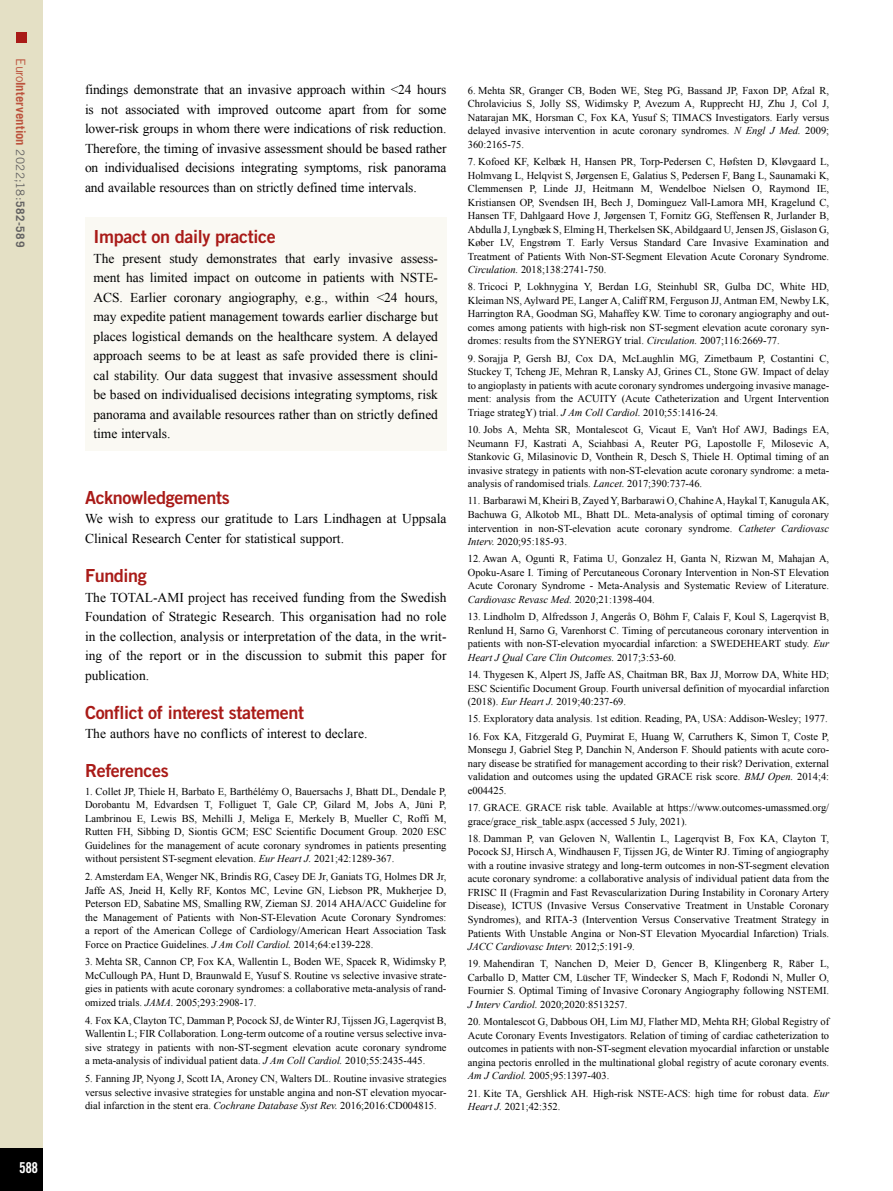
<style>
.page{position:relative;width:893px;height:1191px;background:#fff}
.page>*{position:absolute;margin:0;border:0;box-sizing:border-box;transform-origin:0 0}
.t1{font:18px "Trade Gothic LT Std Bd 2";letter-spacing:-.02em;color:#a91b18}
.t2{font:15px "Trade Gothic LT Std Bd Cn 20";color:#fff}
.t3{font:13.5px/19.5px "Times New Roman";color:#000;text-align:justify}
.t4{font:700 12.75px "Trade Gothic LT Std";letter-spacing:.005em;color:#bc533d}
.t5{font:10.5px/13.5px "Times New Roman";color:#000;text-align:justify}
.s1{font-weight:400}
.s2{font-weight:400;font-size:11.7px;color:#646363}
.s3{font-size:11.7px;color:#646363}
.s4{font-style:italic}
</style>
<div class="page">
<div style="left:0;top:0;width:43px;height:1191px;background:#e4e0c5"></div>
<div style="left:0;top:1148px;width:43px;height:43px;background:#000"></div>
<div style="left:16px;top:32px;width:10px;height:10px;background:#a91b18"></div>
<div style="left:85px;top:217px;width:361px;height:234px;background:#faf9f3"></div>
<p class="t4" style="left:29px;top:58px;width:190px;rotate:90deg"><span class="s1">Euro</span>Intervention <span class="s2">2022;18:</span><span class="s3">582-589</span></p>
<h2 class="t2" style="left:19px;top:1158px;width:21px">588</h2>
<p class="t3" style="left:85px;top:80px;width:363px">findings demonstrate that an invasive approach within &lt;24 hours is not associated with improved outcome apart from for some lower-risk groups in whom there were indications of risk reduction.<br>Therefore, the timing of invasive assessment should be based rather on individualised decisions integrating symptoms, risk panorama and available resources than on strictly defined time intervals.</p>
<h1 class="t1" style="left:94px;top:225px;width:184px">Impact on daily practice</h1>
<p class="t3" style="left:94px;top:248px;width:346px">The present study demonstrates that early invasive assess&shy;ment has limited impact on outcome in patients with NSTE-ACS. Earlier coronary angiography, e.g., within &lt;24 hours, may expedite patient management towards earlier discharge but places logistical demands on the healthcare system. A delayed approach seems to be at least as safe provided there is clini&shy;cal stability. Our data suggest that invasive assessment should be based on individualised decisions integrating symptoms, risk panorama and available resources rather than on strictly defined time intervals.</p>
<h1 class="t1" style="left:85px;top:486px;width:146px">Acknowledgements</h1>
<p class="t3" style="left:85px;top:509px;width:363px">We wish to express our gratitude to Lars Lindhagen at Uppsala<br>Clinical Research Center for statistical support.</p>
<h1 class="t1" style="left:85px;top:564px;width:63px">Funding</h1>
<p class="t3" style="left:85px;top:587px;width:363px">The TOTAL-AMI project has received funding from the Swedish Foundation of Strategic Research. This organisation had no role in the collection, analysis or interpretation of the data, in the writ&shy;ing of the report or in the discussion to submit this paper for publication.</p>
<h1 class="t1" style="left:85px;top:701px;width:220px">Conflict of interest statement</h1>
<p class="t3" style="left:85px;top:723px;width:284px">The authors have no conflicts of interest to declare.</p>
<h1 class="t1" style="left:85px;top:759px;width:85px">References</h1>
<p class="t5" style="left:85px;top:784px;width:363px">1. Collet JP, Thiele H, Barbato E, Barthélémy O, Bauersachs J, Bhatt DL, Dendale P, Dorobantu M, Edvardsen T, Folliguet T, Gale CP, Gilard M, Jobs A, Jüni P, Lambrinou E, Lewis BS, Mehilli J, Meliga E, Merkely B, Mueller C, Roffi M, Rutten FH, Sibbing D, Siontis GCM; ESC Scientific Document Group. 2020 ESC Guidelines for the management of acute coronary syndromes in patients presenting without persistent ST-segment elevation. <span class="s4">Eur Heart J.</span> 2021;42:1289-367.</p>
<p class="t5" style="left:85px;top:869px;width:363px">2. Amsterdam EA, Wenger NK, Brindis RG, Casey DE Jr, Ganiats TG, Holmes DR Jr, Jaffe AS, Jneid H, Kelly RF, Kontos MC, Levine GN, Liebson PR, Mukherjee D, Peterson ED, Sabatine MS, Smalling RW, Zieman SJ. 2014 AHA/ACC Guideline for the Management of Patients with Non-ST-Elevation Acute Coronary Syndromes: a report of the American College of Cardiology/American Heart Association Task Force on Practice Guidelines. <span class="s4">J Am Coll Cardiol.</span> 2014;64:e139-228.</p>
<p class="t5" style="left:85px;top:955px;width:363px">3. Mehta SR, Cannon CP, Fox KA, Wallentin L, Boden WE, Spacek R, Widimsky P, McCullough PA, Hunt D, Braunwald E, Yusuf S. Routine vs selective invasive strate&shy;gies in patients with acute coronary syndromes: a collaborative meta-analysis of rand&shy;omized trials. <span class="s4">JAMA.</span> 2005;293:2908-17.</p>
<p class="t5" style="left:85px;top:1013px;width:363px">4. Fox KA, Clayton TC, Damman P, Pocock SJ, de Winter RJ, Tijssen JG, Lagerqvist B, Wallentin L; FIR Collaboration. Long-term outcome of a routine versus selective inva&shy;sive strategy in patients with non-ST-segment elevation acute coronary syndrome a meta-analysis of individual patient data. <span class="s4">J Am Coll Cardiol.</span> 2010;55:2435-445.</p>
<p class="t5" style="left:85px;top:1071px;width:363px">5. Fanning JP, Nyong J, Scott IA, Aroney CN, Walters DL. Routine invasive strategies versus selective invasive strategies for unstable angina and non-ST elevation myocar&shy;dial infarction in the stent era. <span class="s4">Cochrane Database Syst Rev.</span> 2016;2016:CD004815.</p>
<p class="t5" style="left:468px;top:83px;width:363px">6. Mehta SR, Granger CB, Boden WE, Steg PG, Bassand JP, Faxon DP, Afzal R, Chrolavicius S, Jolly SS, Widimsky P, Avezum A, Rupprecht HJ, Zhu J, Col J, Natarajan MK, Horsman C, Fox KA, Yusuf S; TIMACS Investigators. Early versus delayed invasive intervention in acute coronary syndromes. <span class="s4">N Engl J Med.</span> 2009; 360:2165-75.</p>
<p class="t5" style="left:468px;top:155px;width:363px">7. Kofoed KF, Kelbæk H, Hansen PR, Torp-Pedersen C, Høfsten D, Kløvgaard L, Holmvang L, Helqvist S, Jørgensen E, Galatius S, Pedersen F, Bang L, Saunamaki K, Clemmensen P, Linde JJ, Heitmann M, Wendelboe Nielsen O, Raymond IE, Kristiansen OP, Svendsen IH, Bech J, Dominguez Vall-Lamora MH, Kragelund C, Hansen TF, Dahlgaard Hove J, Jørgensen T, Fornitz GG, Steffensen R, Jurlander B, Abdulla J, Lyngbæk S, Elming H, Therkelsen SK, Abildgaard U, Jensen JS, Gislason G, Køber LV, Engstrøm T. Early Versus Standard Care Invasive Examination and Treatment of Patients With Non-ST-Segment Elevation Acute Coronary Syndrome.<br><span class="s4">Circulation.</span> 2018;138:2741-750.</p>
<p class="t5" style="left:468px;top:280px;width:363px">8. Tricoci P, Lokhnygina Y, Berdan LG, Steinhubl SR, Gulba DC, White HD, Kleiman NS, Aylward PE, Langer A, Califf RM, Ferguson JJ, Antman EM, Newby LK, Harrington RA, Goodman SG, Mahaffey KW. Time to coronary angiography and out&shy;comes among patients with high-risk non ST-segment elevation acute coronary syn&shy;dromes: results from the SYNERGY trial. <span class="s4">Circulation.</span> 2007;116:2669-77.</p>
<p class="t5" style="left:468px;top:351px;width:363px">9. Sorajja P, Gersh BJ, Cox DA, McLaughlin MG, Zimetbaum P, Costantini C, Stuckey T, Tcheng JE, Mehran R, Lansky AJ, Grines CL, Stone GW. Impact of delay to angioplasty in patients with acute coronary syndromes undergoing invasive manage&shy;ment: analysis from the ACUITY (Acute Catheterization and Urgent Intervention Triage strategY) trial. <span class="s4">J Am Coll Cardiol.</span> 2010;55:1416-24.</p>
<p class="t5" style="left:468px;top:423px;width:363px">10. Jobs A, Mehta SR, Montalescot G, Vicaut E, Van't Hof AWJ, Badings EA, Neumann FJ, Kastrati A, Sciahbasi A, Reuter PG, Lapostolle F, Milosevic A, Stankovic G, Milasinovic D, Vonthein R, Desch S, Thiele H. Optimal timing of an invasive strategy in patients with non-ST-elevation acute coronary syndrome: a meta&shy;analysis of randomised trials. <span class="s4">Lancet.</span> 2017;390:737-46.</p>
<p class="t5" style="left:468px;top:494px;width:363px">11. Barbarawi M, Kheiri B, Zayed Y, Barbarawi O, Chahine A, Haykal T, Kanugula AK, Bachuwa G, Alkotob ML, Bhatt DL. Meta-analysis of optimal timing of coronary intervention in non-ST-elevation acute coronary syndrome. <span class="s4">Catheter Cardiovasc Interv.</span> 2020;95:185-93.</p>
<p class="t5" style="left:468px;top:552px;width:363px">12. Awan A, Ogunti R, Fatima U, Gonzalez H, Ganta N, Rizwan M, Mahajan A, Opoku-Asare I. Timing of Percutaneous Coronary Intervention in Non-ST Elevation Acute Coronary Syndrome - Meta-Analysis and Systematic Review of Literature.<br><span class="s4">Cardiovasc Revasc Med.</span> 2020;21:1398-404.</p>
<p class="t5" style="left:468px;top:610px;width:363px">13. Lindholm D, Alfredsson J, Angerås O, Böhm F, Calais F, Koul S, Lagerqvist B, Renlund H, Sarno G, Varenhorst C. Timing of percutaneous coronary intervention in patients with non-ST-elevation myocardial infarction: a SWEDEHEART study. <span class="s4">Eur Heart J Qual Care Clin Outcomes.</span> 2017;3:53-60.</p>
<p class="t5" style="left:468px;top:667px;width:363px">14. Thygesen K, Alpert JS, Jaffe AS, Chaitman BR, Bax JJ, Morrow DA, White HD; ESC Scientific Document Group. Fourth universal definition of myocardial infarction (2018). <span class="s4">Eur Heart J.</span> 2019;40:237-69.</p>
<p class="t5" style="left:468px;top:712px;width:361px">15. Exploratory data analysis. 1st edition. Reading, PA, USA: Addison-Wesley; 1977.</p>
<p class="t5" style="left:468px;top:729px;width:363px">16. Fox KA, Fitzgerald G, Puymirat E, Huang W, Carruthers K, Simon T, Coste P, Monsegu J, Gabriel Steg P, Danchin N, Anderson F. Should patients with acute coro&shy;nary disease be stratified for management according to their risk? Derivation, external validation and outcomes using the updated GRACE risk score. <span class="s4">BMJ Open.</span> 2014;4: e004425.</p>
<p class="t5" style="left:468px;top:800px;width:363px">17. GRACE. GRACE risk table. Available at https://www.outcomes-umassmed.org/ grace/grace_risk_table.aspx (accessed 5 July, 2021).</p>
<p class="t5" style="left:468px;top:831px;width:363px">18. Damman P, van Geloven N, Wallentin L, Lagerqvist B, Fox KA, Clayton T, Pocock SJ, Hirsch A, Windhausen F, Tijssen JG, de Winter RJ. Timing of angiography with a routine invasive strategy and long-term outcomes in non-ST-segment elevation acute coronary syndrome: a collaborative analysis of individual patient data from the FRISC II (Fragmin and Fast Revascularization During Instability in Coronary Artery Disease), ICTUS (Invasive Versus Conservative Treatment in Unstable Coronary Syndromes), and RITA-3 (Intervention Versus Conservative Treatment Strategy in Patients With Unstable Angina or Non-ST Elevation Myocardial Infarction) Trials.<br><span class="s4">JACC Cardiovasc Interv.</span> 2012;5:191-9.</p>
<p class="t5" style="left:468px;top:957px;width:363px">19. Mahendiran T, Nanchen D, Meier D, Gencer B, Klingenberg R, Räber L, Carballo D, Matter CM, Lüscher TF, Windecker S, Mach F, Rodondi N, Muller O, Fournier S. Optimal Timing of Invasive Coronary Angiography following NSTEMI.<br><span class="s4">J Interv Cardiol.</span> 2020;2020:8513257.</p>
<p class="t5" style="left:468px;top:1014px;width:363px">20. Montalescot G, Dabbous OH, Lim MJ, Flather MD, Mehta RH; Global Registry of Acute Coronary Events Investigators. Relation of timing of cardiac catheterization to outcomes in patients with non-ST-segment elevation myocardial infarction or unstable angina pectoris enrolled in the multinational global registry of acute coronary events.<br><span class="s4">Am J Cardiol.</span> 2005;95:1397-403.</p>
<p class="t5" style="left:468px;top:1086px;width:363px">21. Kite TA, Gershlick AH. High-risk NSTE-ACS: high time for robust data. <span class="s4">Eur<br>Heart J.</span> 2021;42:352.</p>
</div>
